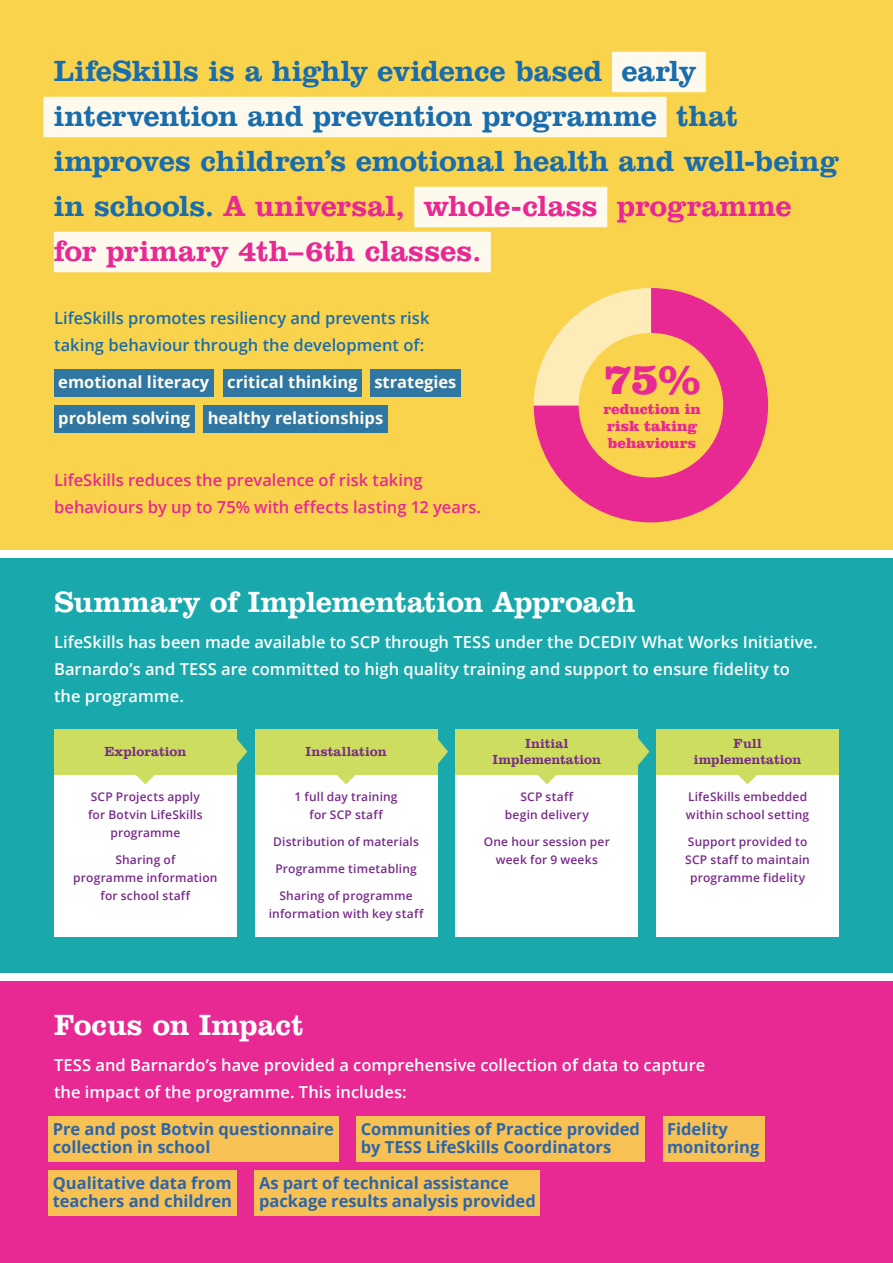
<style>
.page{position:relative;width:893px;height:1263px;background:#fff}
.page>*{position:absolute;margin:0;border:0;box-sizing:border-box;transform-origin:0 0}
.t1{font:900 45px "Clarendon BT Pro";color:#e82893}
.t2{font:700 30px/45px "Clarendon BT Pro";letter-spacing:-.01em;color:#196dac}
.sub{font:700 30px "Clarendon BT Pro";letter-spacing:-.01em;color:#fff}
.new_body{font:600 16.5px/27px "Open Sans";color:#fff}
.t3{font:700 16.5px/18px "Open Sans";color:#196dac}
.new_body-2{font:600 16.5px/27px "Open Sans";color:#e82893}
.new_body-3{font:600 16.5px/27px "Open Sans";color:#196dac}
.t4{font:700 16.5px/36px "Open Sans";color:#fff}
.t5{font:900 15px/17.2px "Clarendon BT Pro";letter-spacing:.01em;color:#e82893}
.t6{font:700 13.5px/16.5px "Clarendon BT Pro";color:#782b8a;text-align:center}
.t7{font:600 12px/18px "Open Sans";letter-spacing:.015em;color:#782b8a;text-align:center}
.s1{color:#e82893}
</style>
<div class="page">
<div style="left:0;top:558px;width:893px;height:414px;background:#19a9ac"></div>
<div style="left:0;top:0;width:893px;height:549px;background:#fad34d"></div>
<div style="left:54px;top:369px;width:160px;height:27px;background:#2f77a2"></div>
<div style="left:54px;top:405px;width:140px;height:27px;background:#2f77a2"></div>
<div style="left:223px;top:369px;width:139px;height:27px;background:#2f77a2"></div>
<div style="left:203px;top:405px;width:184px;height:27px;background:#2f77a2"></div>
<div style="left:370px;top:369px;width:91px;height:27px;background:#2f77a2"></div>
<div style="left:612px;top:52px;width:94px;height:40px;background:#fdf9ec"></div>
<div style="left:43px;top:97px;width:624px;height:40px;background:#fdf9ec"></div>
<div style="left:414px;top:187px;width:193px;height:40px;background:#fdf9ec"></div>
<div style="left:54px;top:232px;width:437px;height:40px;background:#fdf9ec"></div>
<div style="left:54px;top:774px;width:183px;height:162px;background:#fff"></div>
<div style="left:255px;top:774px;width:182px;height:162px;background:#fff"></div>
<div style="left:455px;top:774px;width:183px;height:162px;background:#fff"></div>
<div style="left:656px;top:774px;width:183px;height:162px;background:#fff"></div>
<svg style="left:127px;top:774px;width:37px;height:10px"></svg>
<svg style="left:237px;top:739px;width:10px;height:25px"></svg>
<svg style="left:437px;top:729px;width:11px;height:45px"></svg>
<svg style="left:638px;top:738px;width:11px;height:28px"></svg>
<svg style="left:327px;top:774px;width:38px;height:10px"></svg>
<svg style="left:528px;top:774px;width:37px;height:10px"></svg>
<svg style="left:729px;top:774px;width:37px;height:10px"></svg>
<div style="left:54px;top:729px;width:183px;height:45px;background:#ccdd60"></div>
<div style="left:255px;top:729px;width:182px;height:45px;background:#ccdd60"></div>
<div style="left:455px;top:729px;width:183px;height:45px;background:#ccdd60"></div>
<div style="left:656px;top:729px;width:183px;height:45px;background:#ccdd60"></div>
<svg style="left:534px;top:288px;width:234px;height:234px"></svg>
<div style="left:0;top:981px;width:893px;height:282px;background:#e82893"></div>
<div style="left:48px;top:1116px;width:291px;height:45px;background:#f8c154"></div>
<div style="left:356px;top:1116px;width:289px;height:45px;background:#f8c154"></div>
<div style="left:48px;top:1170px;width:189px;height:45px;background:#f8c154"></div>
<div style="left:663px;top:1116px;width:102px;height:45px;background:#f8c154"></div>
<div style="left:255px;top:1170px;width:285px;height:45px;background:#f8c154"></div>
<p class="t2" style="left:54px;top:48px;width:786px">LifeSkills is a highly evidence based early intervention and prevention programme that improves children’s emotional health and well-being in schools. <span class="s1">A universal, whole-class programme for primary 4th–6th classes.</span></p>
<p class="new_body-3" style="left:54px;top:304px;width:377px">LifeSkills promotes resiliency and prevents risk taking behaviour through the development of:</p>
<h3 class="t4" style="left:58px;top:364px;width:153px">emotional literacy problem solving</h3>
<h3 class="t4" style="left:208px;top:364px;width:177px;text-align:center">critical thinking healthy relationships</h3>
<h3 class="t4" style="left:374px;top:364px;width:84px">strategies</h3>
<p class="new_body-2" style="left:54px;top:466px;width:429px">LifeSkills reduces the prevalence of risk taking behaviours by up to 75% with effects lasting 12 years.</p>
<p class="t1" style="left:603px;top:349px;width:100px">75%</p>
<p class="t5" style="left:603px;top:399px;width:99px">reduction in risk taking behaviours</p>
<p class="sub" style="left:54px;top:582px;width:583px">Summary of Implementation Approach</p>
<p class="new_body" style="left:54px;top:628px;width:765px">LifeSkills has been made available to SCP through TESS under the DCEDIY What Works Initiative.<br>Barnardo’s and TESS are committed to high quality training and support to ensure fidelity to the programme.</p>
<p class="t6" style="left:104px;top:743px;width:84px">Exploration</p>
<p class="t6" style="left:305px;top:743px;width:83px">Installation</p>
<p class="t6" style="left:493px;top:735px;width:110px">Initial<br>Implementation</p>
<p class="t6" style="left:694px;top:735px;width:109px">Full implementation</p>
<p class="t7" style="left:88px;top:787px;width:116px">SCP Projects apply for Botvin LifeSkills programme</p>
<p class="t7" style="left:73px;top:850px;width:146px">Sharing of<br>programme information for school staff</p>
<p class="t7" style="left:295px;top:787px;width:105px">1 full day training for SCP staff</p>
<p class="t7" style="left:273px;top:832px;width:147px">Distribution of materials</p>
<p class="t7" style="left:275px;top:859px;width:143px">Programme timetabling</p>
<p class="t7" style="left:269px;top:886px;width:156px">Sharing of programme information with key staff</p>
<p class="t7" style="left:505px;top:787px;width:85px">SCP staff begin delivery</p>
<p class="t7" style="left:484px;top:832px;width:128px">One hour session per week for 9 weeks</p>
<p class="t7" style="left:686px;top:787px;width:125px;text-align:left">LifeSkills embedded within school setting</p>
<p class="t7" style="left:685px;top:832px;width:126px">Support provided to<br>SCP staff to maintain programme fidelity</p>
<p class="sub" style="left:54px;top:1005px;width:252px">Focus on Impact</p>
<p class="new_body" style="left:54px;top:1051px;width:653px">TESS and Barnardo’s have provided a comprehensive collection of data to capture the impact of the programme. This includes:</p>
<h3 class="t3" style="left:53px;top:1120px;width:283px">Pre and post Botvin questionnaire collection in school</h3>
<h3 class="t3" style="left:361px;top:1120px;width:281px">Communities of Practice provided by TESS LifeSkills Coordinators</h3>
<h3 class="t3" style="left:53px;top:1174px;width:181px">Qualitative data from teachers and children</h3>
<h3 class="t3" style="left:667px;top:1120px;width:94px">Fidelity monitoring</h3>
<h3 class="t3" style="left:259px;top:1174px;width:278px">As part of technical assistance package results analysis provided</h3>
</div>
